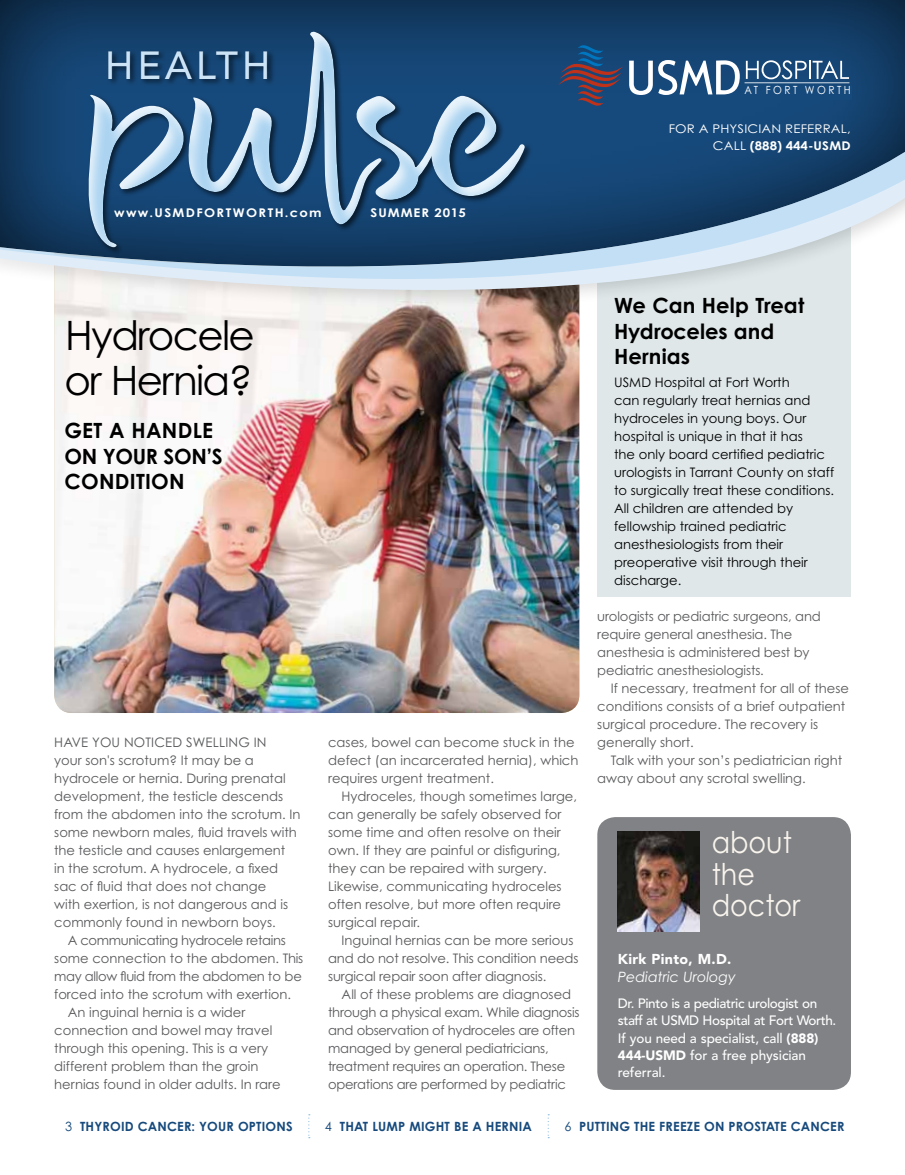
<style>
.page{position:relative;width:905px;height:1175px;background:#fff}
.page>*{position:absolute;margin:0;border:0;box-sizing:border-box;transform-origin:0 0}
.t1{font:40.5px/45px "Century Gothic OTF";letter-spacing:-.04em;color:#000}
.t2{font:500 39px "Avenir LT Std";letter-spacing:.09em;color:#cce3f6}
.t3{font:30px/31.5px "Century Gothic OTF";color:#f9f4ed;scale:.9 1}
.t4{font:700 21px/25.5px "Century Gothic OTF";letter-spacing:-.005em;color:#000}
.t5{font:700 21px/25.5px "Century Gothic OTF";letter-spacing:.015em;color:#000}
.t6{font:italic 14.25px "Century Gothic OTF";color:#fff}
.t7{font:900 14.25px "Avenir LT Std";letter-spacing:.02em;color:#fff}
.t8{font:500 13.5px/17.2px "Avenir LT Std";letter-spacing:-.03em;color:#fff}
.t9{font:13.2px/18px "Century Gothic OTF";color:#58595b}
.t10{font:13.2px/18px "Century Gothic OTF";color:#000}
.t11{font:13.2px/18px "Century Gothic OTF";letter-spacing:-.02em;color:#58595b}
.t12{font:13.2px "Century Gothic OTF";letter-spacing:-.025em;color:#58595b}
.t13{font:700 12.75px "Century Gothic OTF";letter-spacing:.015em;color:#174a7c}
.t14{font:700 12.75px "Century Gothic OTF";letter-spacing:.075em;color:#174a7c}
.t15{font:12px/16.5px "Century Gothic OTF";letter-spacing:.015em;color:#fff;text-align:right;scale:1.1 1}
.t16{font:700 12px "Century Gothic OTF";letter-spacing:.105em;color:#fff;scale:1.1 1}
.t17{font:11.25px "Century Gothic OTF";letter-spacing:.245em;color:#fff;scale:.9 1}
.s1{font-weight:700}
.s2{font-weight:900}
.s3{font-weight:400}
</style>
<div class="page">
<div style="left:597px;top:179px;width:253px;height:417px;background:#dfe7e9"></div>
<img style="left:54px;top:336px;width:525px;height:377px">
<svg style="left:17px;top:268px;width:834px;height:66px"></svg>
<div style="left:0;top:0;width:904px;height:268px;background:#000;opacity:.8"></div>
<svg style="left:558px;top:44px;width:65px;height:63px;background:#32456a"></svg>
<svg style="left:629px;top:61px;width:23px;height:34px"></svg>
<svg style="left:658px;top:60px;width:191px;height:35px"></svg>
<svg style="left:308px;top:1114px;width:2px;height:24px"></svg>
<svg style="left:547px;top:1114px;width:2px;height:24px"></svg>
<div style="left:744px;top:86px;width:107px;height:13px;background:#174a7c"></div>
<div style="left:597px;top:817px;width:253px;height:272px;background:#808285;border-radius:18px"></div>
<img style="left:618px;top:831px;width:81px;height:100px">
<div style="left:86px;top:30px;width:447px;height:225px;background:#000;opacity:.6"></div>
<div style="left:86px;top:31px;width:438px;height:216px;background:#fff;opacity:.75"></div>
<div style="left:97px;top:41px;width:255px;height:60px;background:#fff;opacity:.6"></div>
<h2 class="t2" style="left:105px;top:42px;width:167px">HEALTH</h2>
<p class="t16" style="left:114px;top:205px;width:190px">WWW.USMDFORTWORTH.COM</p>
<p class="t16" style="left:370px;top:205px;width:11px">SUMM</p>
<p class="t16" style="left:413px;top:205px;width:49px">ER 2015</p>
<p class="t17" style="left:744px;top:83px;width:119px">AT FORT WORTH</p>
<p class="t15" style="left:668px;top:121px;width:167px">FOR A PHYSICIAN REFERRAL,<br>CALL <span class="s1">(888) 444-USMD</span></p>
<h1 class="t1" style="left:65px;top:312px;width:192px">Hydrocele or Hernia?</h1>
<h3 class="t5" style="left:64px;top:417px;width:150px">GET A HANDLE<br>ON YOUR</h3>
<h3 class="t5" style="left:64px;top:443px;width:158px;text-indent:99px">SON’S<br>CONDITION</h3>
<p class="t9" style="left:54px;top:733px;width:248px;text-indent:184px">g in<br>your son's scrotum? It may be a hydrocele or hernia. During prenatal development, the testicle descends from the abdomen into the scrotum. In some newborn males, fluid travels with the testicle and causes enlargement<br>in the scrotum. A hydrocele, a fixed sac of fluid that does not change<br>with exertion, is not dangerous and is commonly found in newborn boys.</p>
<p class="t12" style="left:68px;top:932px;width:220px">A communicating hydrocele retains</p>
<p class="t9" style="left:54px;top:949px;width:250px">some connection to the abdomen. This</p>
<p class="t12" style="left:54px;top:968px;width:249px">may allow fluid from the abdomen to be</p>
<p class="t9" style="left:54px;top:985px;width:238px">forced into the scrotum with exertion.</p>
<p class="t9" style="left:68px;top:1003px;width:179px">An inguinal hernia is a wider</p>
<p class="t9" style="left:54px;top:1021px;width:220px">connection and bowel may travel</p>
<p class="t9" style="left:54px;top:1039px;width:215px">through this opening. This is a very</p>
<p class="t9" style="left:54px;top:1057px;width:206px">different problem than the groin</p>
<p class="t9" style="left:54px;top:1075px;width:228px">hernias found in older adults. In rare</p>
<p class="t9" style="left:54px;top:733px;width:159px">haveyou noticed swellin</p>
<p class="t9" style="left:328px;top:733px;width:252px">cases, bowel can become stuck in the defect (an incarcerated hernia), which requires urgent treatment.</p>
<p class="t9" style="left:328px;top:787px;width:250px;text-indent:14px">Hydroceles, though sometimes large, can generally be safely observed for some time and often resolve on their own. If they are painful or disfiguring, they can be repaired with surgery.<br>Likewise, communicating hydroceles often resolve, but more often require surgical repair.</p>
<p class="t9" style="left:328px;top:931px;width:252px;text-indent:14px">Inguinal hernias can be more serious and do not resolve. This condition needs surgical repair soon after diagnosis.</p>
<p class="t11" style="left:328px;top:985px;width:253px;text-indent:14px">All of these problems are diagnosed through a physical exam. While diagnosis and observation of hydroceles are often managed by general pediatricians, treatment requires an operation. These operations are performed by pediatric</p>
<h3 class="t4" style="left:614px;top:292px;width:192px">WE CAN HELP TREAT<br>HYDROCELES AND<br>HERNIAS</h3>
<p class="t10" style="left:614px;top:373px;width:221px">USMD Hospital at Fort Worth<br>can regularly treat hernias and hydroceles in young boys. Our hospital is unique in that it has<br>the only board certified pediatric urologists in Tarrant County on staff to surgically treat these conditions.<br>All children are attended by fellowship trained pediatric anesthesiologists from their preoperative visit through their discharge.</p>
<p class="t9" style="left:597px;top:607px;width:225px">urologists or pediatric surgeons, and require general anesthesia. The anesthesia is administered best by pediatric anesthesiologists.</p>
<p class="t9" style="left:597px;top:679px;width:253px;text-indent:14px">If necessary, treatment for all of these conditions consists of a brief outpatient surgical procedure. The recovery is generally short.</p>
<p class="t9" style="left:597px;top:751px;width:246px;text-indent:14px">Talk with your son’s pediatrician right away about any scrotal swelling.</p>
<h3 class="t3" style="left:711px;top:826px;width:100px">about the doctor</h3>
<p class="t7" style="left:618px;top:950px;width:115px">Kirk Pinto, M.D.</p>
<p class="t6" style="left:618px;top:968px;width:119px">Pediatric Urology</p>
<p class="t8" style="left:618px;top:995px;width:220px">Dr. Pinto is a pediatric urologist on staff at USMD Hospital at Fort Worth.<br>If you need a specialist, call <span class="s2">(888)<br>444-USMD</span> for a free physician referral.</p>
<p class="t13" style="left:65px;top:1118px;width:152px"><span class="s3">3</span> THYROID CANCER: YOUR</p>
<p class="t14" style="left:238px;top:1118px;width:55px">OPTIONS</p>
<p class="t13" style="left:325px;top:1118px;width:208px"><span class="s3">4</span> THAT LUMP MIGHT BE A H ERNIA</p>
<p class="t13" style="left:564px;top:1118px;width:23px"><span class="s3">6</span> PUTT</p>
<p class="t13" style="left:606px;top:1118px;width:139px">ING TH E FREEZE ON PROST</p>
<p class="t13" style="left:765px;top:1118px;width:77px">ATE CANCER</p>
</div>
